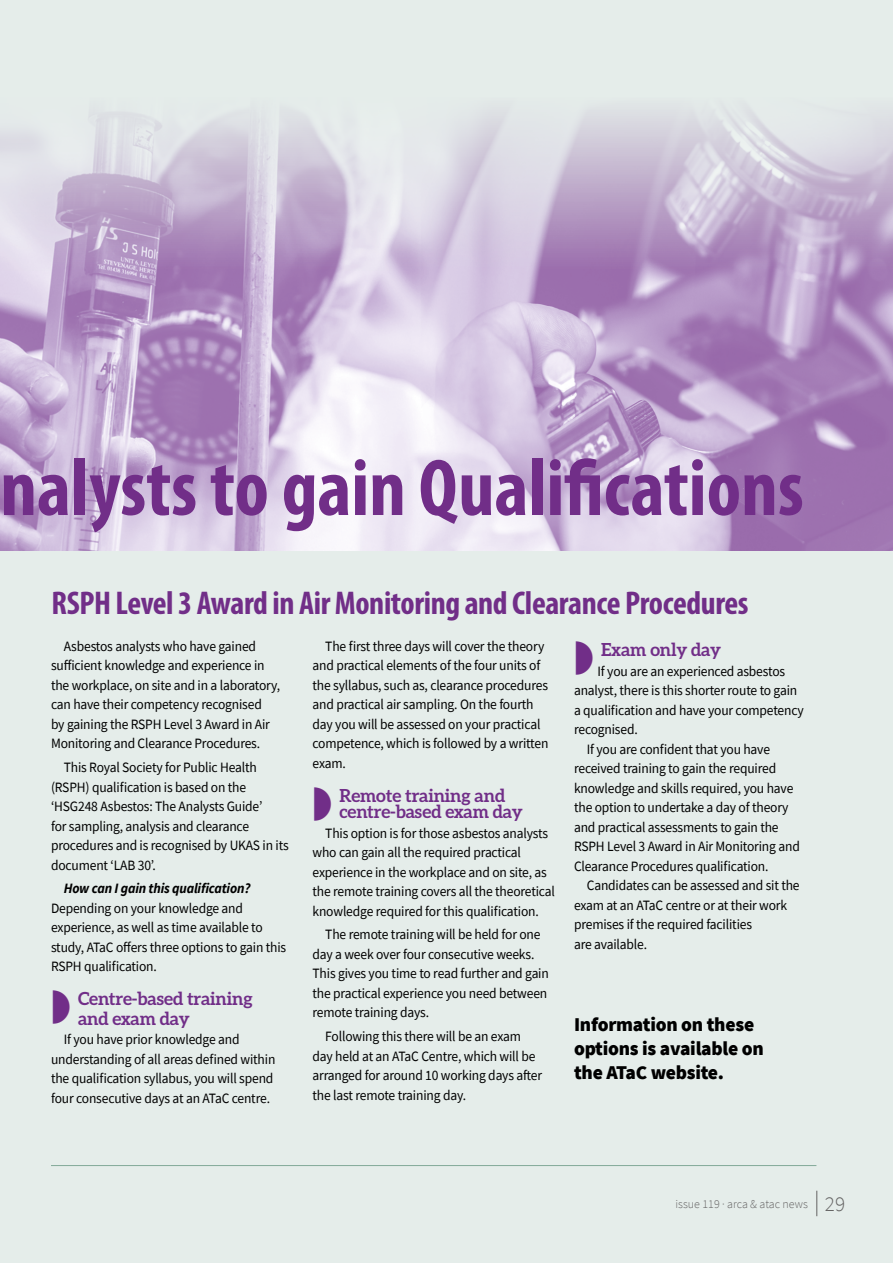
<style>
.page{position:relative;width:893px;height:1263px;background:#e5edea}
.page>*{position:absolute;margin:0;border:0;box-sizing:border-box;transform-origin:0 0}
.t1{font:700 condensed 81px "Myriad Pro";color:#712e88}
.t2{font:700 condensed 33px "Myriad Pro";letter-spacing:-.01em;color:#712e88}
.t3{font:900 19.5px/24px "Source Sans Pro";letter-spacing:-.01em;color:#000}
.t4{font:700 18px/19.5px "Aleo";letter-spacing:-.01em;color:#712e88}
.t5{font:14.25px/19.5px "Source Sans Pro";letter-spacing:-.01em;color:#000;scale:.95 1}
.t6{font:italic 700 14.25px "Source Sans Pro";letter-spacing:-.01em;color:#000;scale:.95 1}
.t7{font:300 12px "Source Sans Pro";color:#646363}
.s1{font-size:21px}
</style>
<div class="page">
<img style="left:0;top:109px;width:893px;height:441px">
<svg style="left:816px;top:1191px;width:1px;height:25px"></svg>
<hr style="left:51px;top:1165px;width:765px;height:1px;background:#82a998">
<h1 class="t1" style="left:0;top:437px;width:805px">nalysts to gain Qualifications</h1>
<h2 class="t2" style="left:52px;top:582px;width:698px">RSPH Level 3 Award in Air Monitoring and Clearance Procedures</h2>
<p class="t5" style="left:313px;top:636px;width:250px;text-indent:13px">The first three days will cover the theory and practical elements of the four units of the syllabus, such as, clearance procedures and practical air sampling. On the fourth day you will be assessed on your practical competence, which is followed by a written exam.</p>
<p class="t4" style="left:340px;top:786px;width:185px;line-height:16.5px">Remote training and centre-based exam day</p>
<p class="t5" style="left:313px;top:823px;width:257px;text-indent:13px">This option is for those asbestos analysts who can gain all the required practical experience in the workplace and on site, as the remote training covers all the theoretical knowledge required for this qualification.</p>
<p class="t5" style="left:313px;top:925px;width:250px;text-indent:13px">The remote training will be held for one day a week over four consecutive weeks.<br>This gives you time to read further and gain the practical experience you need between remote training days.</p>
<p class="t5" style="left:313px;top:1026px;width:243px;text-indent:13px">Following this there will be an exam day held at an ATaC Centre, which will be arranged for around 10 working days after the last remote training day.</p>
<p class="t5" style="left:51px;top:636px;width:243px;text-indent:13px">Asbestos analysts who have gained sufficient knowledge and experience in the workplace, on site and in a laboratory, can have their competency recognised<br>by gaining the RSPH Level 3 Award in Air Monitoring and Clearance Procedures.</p>
<p class="t5" style="left:51px;top:758px;width:252px;text-indent:13px">This Royal Society for Public Health (RSPH) qualification is based on the ‘HSG248 Asbestos: The Analysts Guide’<br>for sampling, analysis and clearance procedures and is recognised by UKAS in its document ‘LAB 30’.</p>
<p class="t6" style="left:64px;top:879px;width:198px">How can I gain this qualification?</p>
<p class="t5" style="left:51px;top:898px;width:249px">Depending on your knowledge and experience, as well as time available to study, ATaC offers three options to gain this RSPH qualification.</p>
<p class="t4" style="left:78px;top:988px;width:176px">Centre-based training and exam day</p>
<p class="t5" style="left:51px;top:1029px;width:238px;text-indent:13px">If you have prior knowledge and understanding of all areas defined within the qualification syllabus, you will spend four consecutive days at an ATaC centre.</p>
<p class="t4" style="left:601px;top:640px;width:122px">Exam only day</p>
<p class="t5" style="left:597px;top:661px;width:199px">If you are an experienced asbestos</p>
<p class="t5" style="left:574px;top:681px;width:236px">analyst, there is this shorter route to gain</p>
<p class="t5" style="left:574px;top:700px;width:243px">a qualification and have your competency</p>
<p class="t5" style="left:574px;top:720px;width:69px">recognised.</p>
<p class="t5" style="left:587px;top:739px;width:194px">If you are confident that you have</p>
<p class="t5" style="left:574px;top:759px;width:214px">received training to gain the required</p>
<p class="t5" style="left:574px;top:778px;width:232px">knowledge and skills required, you have</p>
<p class="t5" style="left:574px;top:798px;width:227px">the option to undertake a day of theory</p>
<p class="t5" style="left:574px;top:817px;width:217px">and practical assessments to gain the</p>
<p class="t5" style="left:574px;top:836px;width:239px">RSPH Level 3 Award in Air Monitoring and</p>
<p class="t5" style="left:574px;top:856px;width:206px">Clearance Procedures qualification.</p>
<p class="t5" style="left:587px;top:875px;width:226px">Candidates can be assessed and sit the</p>
<p class="t5" style="left:574px;top:895px;width:226px">exam at an ATaC centre or at their work</p>
<p class="t5" style="left:574px;top:914px;width:189px">premises if the required facilities</p>
<p class="t5" style="left:574px;top:934px;width:78px">are available.</p>
<h3 class="t3" style="left:574px;top:1012px;width:191px">Information on these options is available on the ATaC website.</h3>
<p class="t7" style="left:675px;top:1197px;width:171px">issue 119 · arca &amp; atac news <span class="s1">29</span></p>
</div>
